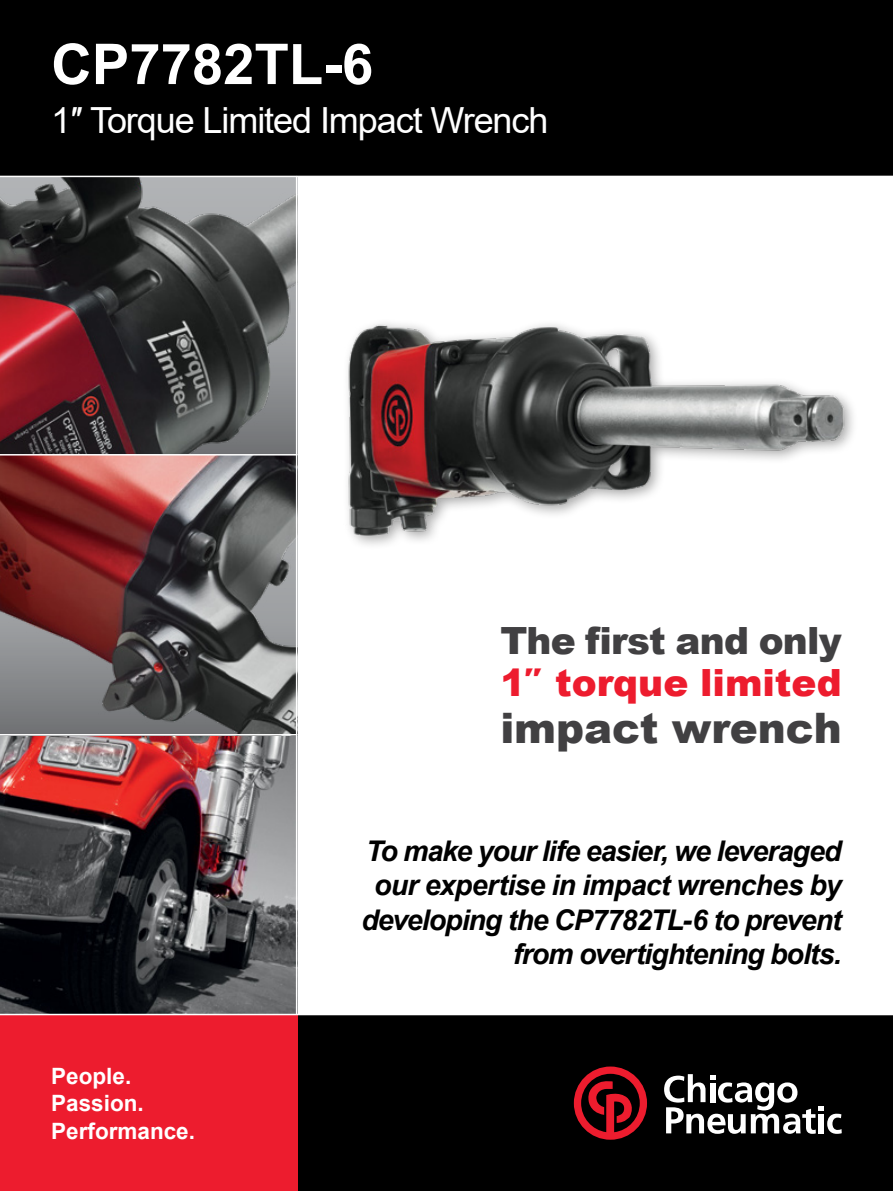
<style>
.page{position:relative;width:893px;height:1191px;background:#fff}
.page>*{position:absolute;margin:0;border:0;box-sizing:border-box;transform-origin:0 0}
.t1{font:700 56.25px "Arial";color:#fff}
.t2{font:900 42px "Arial";color:#414042}
.t3{font:900 37.5px "Arial";letter-spacing:-.02em;color:#414042}
.t4{font:900 37.5px "Arial";color:#ed1c2e}
.t5{font:36px "Arial";letter-spacing:-.03em;color:#fff}
.t6{font:italic 700 28.5px/34.2px "Arial";letter-spacing:-.03em;color:#000;text-align:right}
.t7{font:700 22.5px/27.8px "Arial";color:#fff}
</style>
<div class="page">
<img style="left:0;top:735px;width:296px;height:278px">
<svg style="left:0;top:177px;width:296px;height:277px;background:#544547"></svg>
<svg style="left:0;top:455px;width:296px;height:279px;background:#705353"></svg>
<img style="left:347px;top:323px;width:506px;height:222px">
<div style="left:0;top:0;width:893px;height:176px;background:#000"></div>
<div style="left:297px;top:1015px;width:596px;height:176px;background:#000"></div>
<div style="left:0;top:1015px;width:297px;height:176px;background:#ed1c2e"></div>
<svg style="left:664px;top:1074px;width:178px;height:59px"></svg>
<svg style="left:574px;top:1066px;width:73px;height:73px"></svg>
<h1 class="t1" style="left:51px;top:25px;width:323px">CP7782TL-6</h1>
<p class="t5" style="left:51px;top:95px;width:499px">1″ Torque Limited Impact Wrench</p>
<h3 class="t3" style="left:500px;top:613px;width:343px">The first and only</h3>
<h3 class="t4" style="left:500px;top:655px;width:343px">1″ torque limited</h3>
<h2 class="t2" style="left:500px;top:697px;width:343px">impact wrench</h2>
<p class="t7" style="left:51px;top:1062px;width:145px">People.<br>Passion.<br>Performance.</p>
<p class="t6" style="left:361px;top:835px;width:482px">To make your life easier, we leveraged our expertise in impact wrenches by developing the CP7782TL-6 to prevent from overtightening bolts.</p>
</div>
